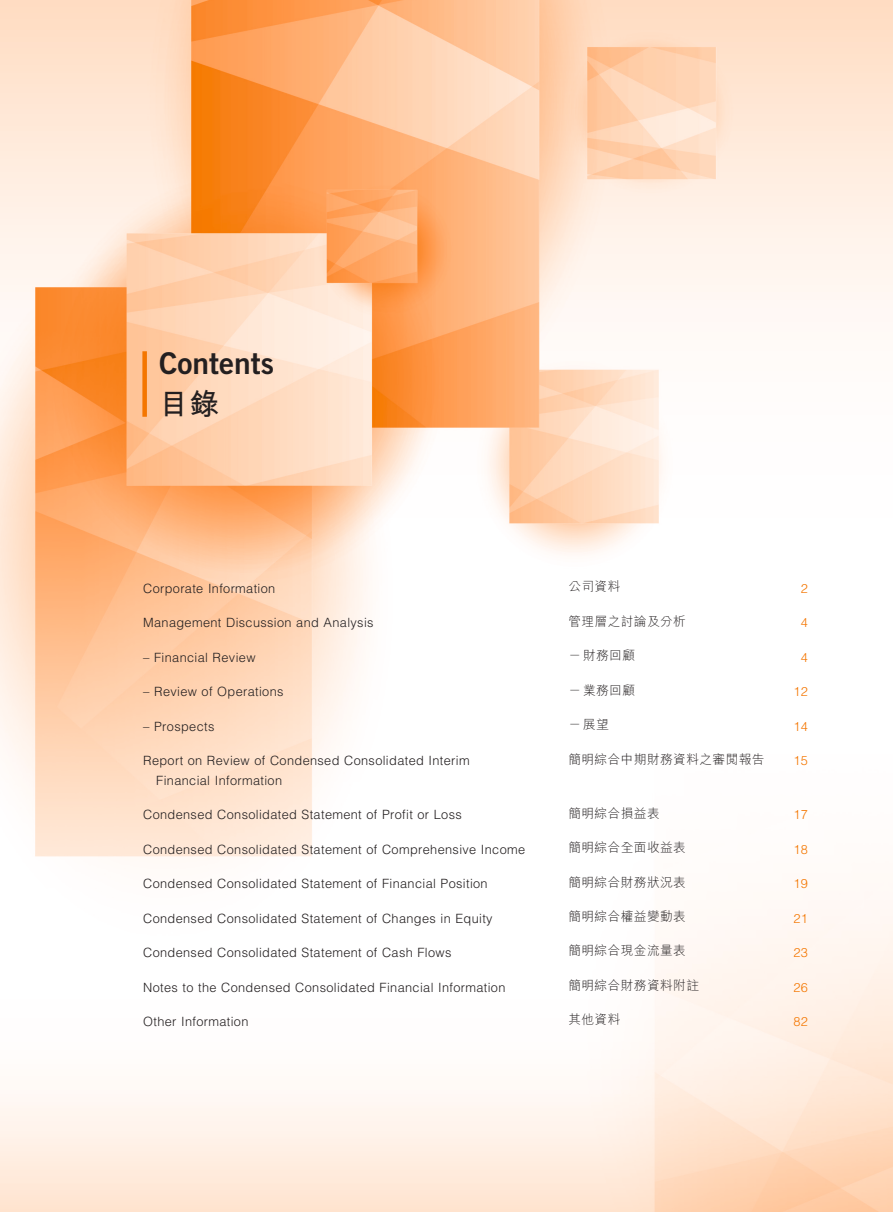
<style>
.page{position:relative;width:893px;height:1212px;background:#fff}
.page>*{position:absolute;margin:0;border:0;box-sizing:border-box;transform-origin:0 0}
.t1{font:30px "Trade Gothic LT Std Bd 2";color:#231f20}
.t2{font:700 30px "M Hei HK";color:#231f20}
.t3{font:300 12.75px/19.5px "Helvetica LT Std";letter-spacing:.03em;color:#231f20}
.t4{font:300 12.75px "M Hei HK";letter-spacing:.03em;color:#231f20}
.t5{font:300 12.75px "Helvetica LT Std";letter-spacing:.03em;color:#f47600}
</style>
<div class="page">
<img style="left:0;top:0;width:893px;height:1212px">
<div style="left:142px;top:351px;width:5px;height:66px;background:#f47600"></div>
<h1 class="t1" style="left:159px;top:344px;width:116px">Contents</h1>
<h1 class="t2" style="left:159px;top:382px;width:61px">目錄</h1>
<p class="t3" style="left:143px;top:578px;width:134px">Corporate Information</p>
<p class="t4" style="left:568px;top:580px;width:54px">公司資料</p>
<p class="t5" style="left:801px;top:580px;width:9px">2</p>
<p class="t3" style="left:143px;top:613px;width:232px">Management Discussion and Analysis</p>
<p class="t4" style="left:568px;top:614px;width:119px">管理層之討論及分析</p>
<p class="t5" style="left:801px;top:615px;width:9px">4</p>
<p class="t3" style="left:143px;top:647px;width:114px">– Financial Review</p>
<p class="t4" style="left:568px;top:649px;width:68px">－財務回顧</p>
<p class="t5" style="left:801px;top:649px;width:9px">4</p>
<p class="t3" style="left:143px;top:682px;width:142px">– Review of Operations</p>
<p class="t4" style="left:568px;top:683px;width:68px">－業務回顧</p>
<p class="t5" style="left:793px;top:684px;width:16px">12</p>
<p class="t3" style="left:143px;top:716px;width:73px">– Prospects</p>
<p class="t4" style="left:568px;top:718px;width:42px">－展望</p>
<p class="t5" style="left:793px;top:718px;width:16px">14</p>
<p class="t3" style="left:156px;top:751px;width:315px;text-indent:-13px">Report on Review of Condensed Consolidated Interim<br>Financial Information</p>
<p class="t4" style="left:568px;top:752px;width:198px">簡明綜合中期財務資料之審閱報告</p>
<p class="t5" style="left:793px;top:753px;width:16px">15</p>
<p class="t3" style="left:143px;top:805px;width:320px">Condensed Consolidated Statement of Profit or Loss</p>
<p class="t4" style="left:568px;top:806px;width:93px">簡明綜合損益表</p>
<p class="t5" style="left:793px;top:807px;width:16px">17</p>
<p class="t3" style="left:143px;top:839px;width:384px">Condensed Consolidated Statement of Comprehensive Income</p>
<p class="t4" style="left:568px;top:841px;width:119px">簡明綜合全面收益表</p>
<p class="t5" style="left:793px;top:841px;width:16px">18</p>
<p class="t3" style="left:143px;top:874px;width:346px">Condensed Consolidated Statement of Financial Position</p>
<p class="t4" style="left:568px;top:875px;width:119px">簡明綜合財務狀況表</p>
<p class="t5" style="left:793px;top:876px;width:16px">19</p>
<p class="t3" style="left:143px;top:908px;width:351px">Condensed Consolidated Statement of Changes in Equity</p>
<p class="t4" style="left:568px;top:910px;width:119px">簡明綜合權益變動表</p>
<p class="t5" style="left:793px;top:910px;width:16px">21</p>
<p class="t3" style="left:143px;top:943px;width:310px">Condensed Consolidated Statement of Cash Flows</p>
<p class="t4" style="left:568px;top:944px;width:119px">簡明綜合現金流量表</p>
<p class="t5" style="left:793px;top:944px;width:16px">23</p>
<p class="t3" style="left:143px;top:977px;width:364px">Notes to the Condensed Consolidated Financial Information</p>
<p class="t4" style="left:568px;top:979px;width:132px">簡明綜合財務資料附註</p>
<p class="t5" style="left:793px;top:979px;width:16px">26</p>
<p class="t3" style="left:143px;top:1012px;width:107px">Other Information</p>
<p class="t4" style="left:568px;top:1013px;width:54px">其他資料</p>
<p class="t5" style="left:793px;top:1013px;width:16px">82</p>
</div>
